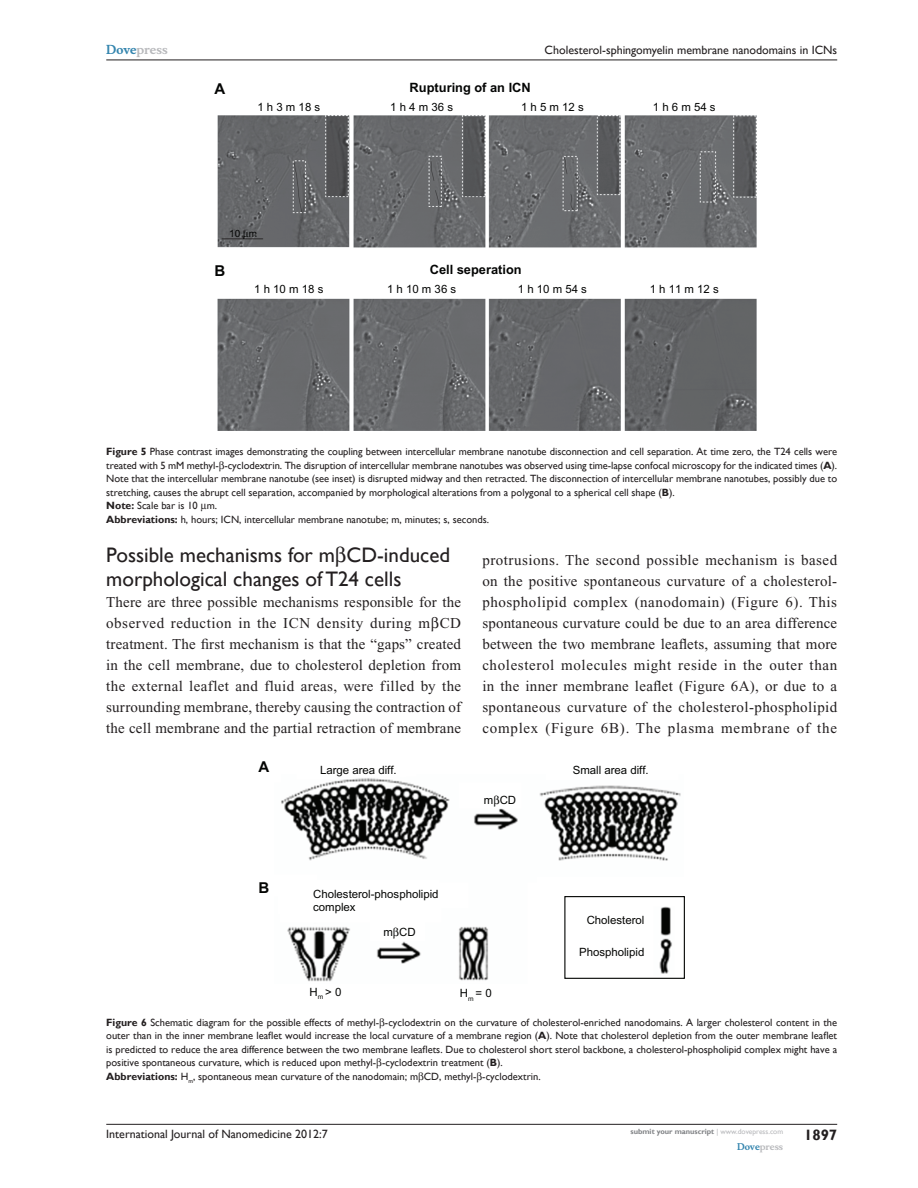
<style>
.page{position:relative;width:918px;height:1188px;background:#fff}
.page>*{position:absolute;margin:0;border:0;box-sizing:border-box;transform-origin:0 0}
.t1{font:21px/24px "Gill Sans";color:#231f20}
.t2{font:15px/21px "Times New Roman";letter-spacing:.03em;color:#231f20;text-align:justify}
.t3{font:700 15px "Gill Sans";color:#231f20}
.t4{font:700 15px "Arial";color:#040504}
.t5{font:700 15px "Arial";color:#040503}
.t6{font:700 12.9px "Arial";color:#040504}
.t7{font:12px "Gill Sans";color:#231f20}
.t8{font:700 12px "Musee";color:#b8b9bc}
.t9{font:11.4px/13.6px "Arial";color:#040503}
.t10{font:11.4px "Arial";color:#040504}
.t11{font:10.5px/13.5px "Gill Sans";color:#231f20}
.t12{font:10.05px "Arial";color:#040504}
.t13{font:700 9px "Musee";color:#b8b9bc}
.t14{font:700 7.5px "Gill Sans";color:#808285}
.s1{color:#3485ae}
.s2{font-weight:700}
.s3{font-weight:400;color:#b8b9bc}
</style>
<div class="page">
<img style="left:218px;top:116px;width:539px;height:315px">
<img style="left:281px;top:778px;width:400px;height:204px">
<div style="left:564px;top:896px;width:121px;height:83px;border:1px solid #040503"></div>
<hr style="left:106px;top:1124px;width:731px;height:1px;background:#231f20">
<hr style="left:106px;top:60px;width:731px;height:1px;background:#231f20">
<svg style="left:243px;top:232px;width:6px;height:7px"></svg>
<svg style="left:394px;top:927px;width:5px;height:11px"></svg>
<svg style="left:494px;top:795px;width:5px;height:11px"></svg>
<p class="t8" style="left:106px;top:43px;width:63px"><span class="s1">Dove</span>press</p>
<h2 class="t4" style="left:215px;top:80px;width:12px">A</h2>
<p class="t10" style="left:257px;top:101px;width:64px">1 h 3 m 18 s</p>
<p class="t6" style="left:410px;top:80px;width:123px">Rupturing of an ICN</p>
<p class="t7" style="left:545px;top:43px;width:294px">Cholesterol-sphingomyelin membrane nanodomains in ICNs</p>
<p class="t10" style="left:390px;top:101px;width:64px">1 h 4 m 36 s</p>
<p class="t10" style="left:521px;top:101px;width:64px">1 h 5 m 12 s</p>
<p class="t10" style="left:653px;top:101px;width:64px">1 h 6 m 54 s</p>
<p class="t12" style="left:229px;top:227px;width:29px">10 m</p>
<h2 class="t4" style="left:215px;top:262px;width:12px">B</h2>
<p class="t6" style="left:430px;top:262px;width:93px">Cell seperation</p>
<p class="t10" style="left:254px;top:283px;width:71px">1 h 10 m 18 s</p>
<p class="t10" style="left:387px;top:283px;width:71px">1 h 10 m 36 s</p>
<p class="t10" style="left:518px;top:283px;width:71px">1 h 10 m 54 s</p>
<p class="t10" style="left:650px;top:283px;width:71px">1 h 11 m 12 s</p>
<p class="t11" style="left:106px;top:445px;width:732px"><span class="s2">Figure 5</span> Phase contrast images demonstrating the coupling between intercellular membrane nanotube disconnection and cell separation. At time zero, the T24 cells were treated with 5 mM methyl- -cyclodextrin. The disruption of intercellular membrane nanotubes was observed using time-lapse confocal microscopy for the indicated times (<span class="s2">A</span>).<br>Note that the intercellular membrane nanotube (see inset) is disrupted midway and then retracted. The disconnection of intercellular membrane nanotubes, possibly due to stretching, causes the abrupt cell separation, accompanied by morphological alterations from a polygonal to a spherical cell shape (<span class="s2">B</span>).<br><span class="s2">Note:</span> Scale bar is 10 m.<br><span class="s2">Abbreviations:</span> h, hours; ICN, intercellular membrane nanotube; m, minutes; s, seconds.</p>
<h1 class="t1" style="left:106px;top:543px;width:345px">Possible mechanisms for m CD-induced morphological changes of T24 cells</h1>
<p class="t2" style="left:106px;top:591px;width:356px">There are three possible mechanisms responsible for the observed reduction in the ICN density during m CD treatment. The first mechanism is that the “gaps” created in the cell membrane, due to cholesterol depletion from the external leaflet and fluid areas, were filled by the surrounding membrane, thereby causing the contraction of the cell membrane and the partial retraction of membrane</p>
<h2 class="t5" style="left:259px;top:758px;width:12px">A</h2>
<p class="t9" style="left:320px;top:763px;width:78px">Large area diff.</p>
<p class="t2" style="left:482px;top:549px;width:357px">protrusions. The second possible mechanism is based on the positive spontaneous curvature of a cholesterol&shy;phospholipid complex (nanodomain) (Figure 6). This spontaneous curvature could be due to an area difference between the two membrane leaflets, assuming that more cholesterol molecules might reside in the outer than in the inner membrane leaflet (Figure 6A), or due to a spontaneous curvature of the cholesterol-phospholipid complex (Figure 6B). The plasma membrane of the</p>
<p class="t9" style="left:484px;top:793px;width:34px">m CD</p>
<p class="t9" style="left:573px;top:764px;width:78px">Small area diff.</p>
<h2 class="t5" style="left:259px;top:878px;width:12px">B</h2>
<p class="t9" style="left:313px;top:887px;width:127px">Cholesterol-phospholipid complex</p>
<p class="t9" style="left:383px;top:925px;width:34px">m CD</p>
<p class="t9" style="left:587px;top:913px;width:59px">Cholesterol</p>
<p class="t9" style="left:579px;top:946px;width:67px">Phospholipid</p>
<p class="t9" style="left:310px;top:985px;width:33px">H<sub>m</sub> &gt; 0</p>
<p class="t11" style="left:106px;top:1015px;width:732px"><span class="s2">Figure 6</span> Schematic diagram for the possible effects of methyl- -cyclodextrin on the curvature of cholesterol-enriched nanodomains. A larger cholesterol content in the outer than in the inner membrane leaflet would increase the local curvature of a membrane region (<span class="s2">A</span>). Note that cholesterol depletion from the outer membrane leaflet is predicted to reduce the area difference between the two membrane leaflets. Due to cholesterol short sterol backbone, a cholesterol-phospholipid complex might have a positive spontaneous curvature, which is reduced upon methyl- -cyclodextrin treatment (<span class="s2">B</span>).<br><span class="s2">Abbreviations:</span> H<sub>m</sub>, spontaneous mean curvature of the nanodomain; m CD, methyl- -cyclodextrin.</p>
<p class="t9" style="left:460px;top:986px;width:33px">H<sub>m</sub>= 0</p>
<p class="t7" style="left:106px;top:1127px;width:223px">International Journal of Nanomedicine 2012:7</p>
<p class="t14" style="left:631px;top:1127px;width:154px">submit your manuscript <span class="s3">| www.dovepress.com</span></p>
<p class="t13" style="left:737px;top:1141px;width:48px"><span class="s1">Dove</span>press</p>
<h2 class="t3" style="left:804px;top:1126px;width:35px">1897</h2>
</div>
